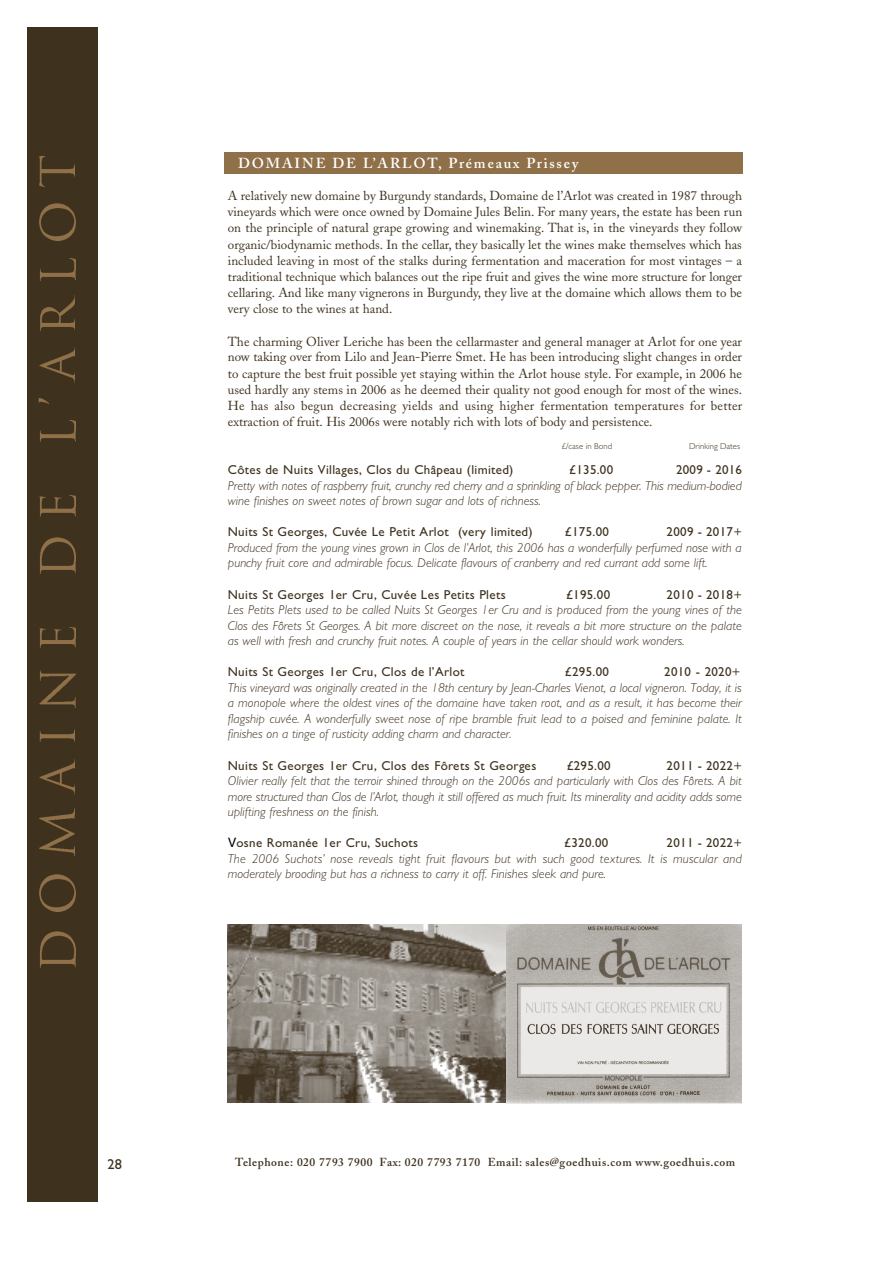
<style>
.page{position:relative;width:893px;height:1263px;background:#fff}
.page>*{position:absolute;margin:0;border:0;box-sizing:border-box;transform-origin:0 0}
.t1{font:600 14.4px "Adobe Caslon";letter-spacing:.125em;color:#fff}
.t2{font:14.4px "M Gill Sans";color:#3e311e}
.t3{font:italic 300 12.9px/15.5px "M Gill Sans";color:#3e311e}
.t4{font:12.9px/16.2px "Adobe Caslon";color:#3e311e;text-align:justify}
.t5{font:12.9px "M Gill Sans";letter-spacing:.02em;color:#3e311e}
.t6{font:600 11.55px "Adobe Caslon";letter-spacing:.05em;color:#3e311e}
.t7{font:300 8.7px "M Gill Sans";color:#3e311e}
.s1{font-family:"Helvetica";color:#000}
</style>
<div class="page">
<div style="left:225px;top:152px;width:517px;height:22px;background:#8f7048"></div>
<div style="left:27px;top:27px;width:71px;height:1174px;background:#3e311e"></div>
<img style="left:40px;top:932px;width:35px;height:35px">
<img style="left:39px;top:875px;width:36px;height:36px">
<img style="left:39px;top:809px;width:36px;height:46px">
<img style="left:39px;top:759px;width:36px;height:36px">
<img style="left:39px;top:729px;width:36px;height:12px">
<img style="left:39px;top:671px;width:36px;height:36px">
<img style="left:39px;top:627px;width:36px;height:21px">
<img style="left:40px;top:538px;width:35px;height:35px">
<img style="left:39px;top:496px;width:36px;height:20px">
<img style="left:40px;top:420px;width:35px;height:22px">
<svg style="left:39px;top:399px;width:10px;height:4px"></svg>
<img style="left:39px;top:348px;width:36px;height:35px">
<img style="left:40px;top:295px;width:35px;height:35px">
<img style="left:40px;top:258px;width:35px;height:22px">
<img style="left:39px;top:204px;width:36px;height:36px">
<img style="left:39px;top:157px;width:36px;height:29px">
<img style="left:227px;top:924px;width:279px;height:179px">
<img style="left:506px;top:924px;width:235px;height:179px">
<p class="t1" style="left:238px;top:157px;width:342px">DOMAINE DE L’ A R LO T, Prémeaux Pri s s ey</p>
<p class="t4" style="left:228px;top:189px;width:516px">A relatively new domaine by Burgundy standards, Domaine de l’Arlot was created in 1987 through vineyards which were once owned by Domaine Jules Belin. For many years, the estate has been run on the principle of natural grape growing and winemaking. That is, in the vineyards they follow organic/biodynamic methods. In the cellar, they basically let the wines make themselves which has included leaving in most of the stalks during fermentation and maceration for most vintages – a traditional technique which balances out the ripe fruit and gives the wine more structure for longer cellaring. And like many vignerons in Burgundy, they live at the domaine which allows them to be very close to the wines at hand.</p>
<p class="t4" style="left:228px;top:335px;width:516px">The charming Oliver Leriche has been the cellarmaster and general manager at Arlot for one year now taking over from Lilo and Jean-Pierre Smet. He has been introducing slight changes in order to capture the best fruit possible yet staying within the Arlot house style. For example, in 2006 he used hardly any stems in 2006 as he deemed their quality not good enough for most of the wines.<br>He has also begun decreasing yields and using higher fermentation temperatures for better extraction of fruit. His 2006s were notably rich with lots of body and persistence.</p>
<p class="t5" style="left:228px;top:464px;width:287px">Côtes de Nuits Villages, Clos du Châpeau (limited)</p>
<p class="t5" style="left:569px;top:464px;width:46px">£ 1 3 5 .0 0</p>
<p class="t5" style="left:676px;top:464px;width:67px">2009 - 2016</p>
<p class="t3" style="left:228px;top:478px;width:515px">Pretty with notes of raspberry fruit, crunchy red cherry and a sprinkling of black pepper. This medium-bodied wine finishes on sweet notes of brown sugar and lots of richness.</p>
<p class="t5" style="left:228px;top:526px;width:306px">Nuits St Georges, Cuvée Le Petit Arlot (very limited)</p>
<p class="t5" style="left:565px;top:526px;width:46px">£ 1 7 5 .0 0</p>
<p class="t5" style="left:666px;top:526px;width:77px">2009 - 2017+</p>
<p class="t3" style="left:228px;top:540px;width:515px">Produced from the young vines grown in Clos de l’Arlot, this 2006 has a wonderfully perfumed nose with a punchy fruit core and admirable focus. Delicate flavours of cranberry and red currant add some lift.</p>
<p class="t5" style="left:228px;top:588px;width:279px">Nuits St Georges 1er Cru, Cuvée Les Petits Plets</p>
<p class="t5" style="left:566px;top:588px;width:46px">£195.00</p>
<p class="t5" style="left:666px;top:588px;width:77px">2010 - 2018+</p>
<p class="t3" style="left:228px;top:603px;width:515px;text-align:justify">Les Petits Plets used to be called Nuits St Georges 1er Cru and is produced from the young vines of the Clos des Fôrets St Georges. A bit more discreet on the nose, it reveals a bit more structure on the palate as well with fresh and crunchy fruit notes. A couple of years in the cellar should work wonders.</p>
<p class="t5" style="left:228px;top:666px;width:238px">Nuits St Georges 1er Cru, Clos de l’Arlot</p>
<p class="t5" style="left:565px;top:666px;width:46px">£ 2 9 5 .0 0</p>
<p class="t5" style="left:664px;top:666px;width:78px">2010 - 2020+</p>
<p class="t3" style="left:228px;top:680px;width:515px;text-align:justify">This vineyard was originally created in the 18th century by Jean-Charles Vienot, a local vigneron. Today, it is a monopole where the oldest vines of the domaine have taken root, and as a result, it has become their flagship cuvée. A wonderfully sweet nose of ripe bramble fruit lead to a poised and feminine palate. It finishes on a tinge of rusticity adding charm and character.</p>
<p class="t5" style="left:228px;top:760px;width:310px">Nuits St Georges 1er Cru, Clos des Fôrets St Georges</p>
<p class="t5" style="left:566px;top:760px;width:45px">£295.00</p>
<p class="t5" style="left:666px;top:760px;width:77px">2011 - 2022+</p>
<p class="t3" style="left:228px;top:774px;width:515px;text-align:justify">Olivier really felt that the terroir shined through on the 2006s and particularly with Clos des Fôrets. A bit more structured than Clos de l’Arlot, though it still offered as much fruit. Its minerality and acidity adds some uplifting freshness on the finish.</p>
<p class="t5" style="left:228px;top:837px;width:192px"><span class="s1">V</span>osne Romanée 1er Cru, Suchots</p>
<p class="t5" style="left:564px;top:837px;width:46px">£ 3 2 0 .0 0</p>
<p class="t5" style="left:666px;top:837px;width:77px">2011 - 2022+</p>
<p class="t3" style="left:228px;top:851px;width:515px">The 2006 Suchots’ nose reveals tight fruit flavours but with such good textures. It is muscular and moderately brooding but has a richness to carry it off. Finishes sleek and pure.</p>
<p class="t7" style="left:561px;top:442px;width:52px">£/case in Bond</p>
<p class="t7" style="left:689px;top:442px;width:52px">Drinking Dates</p>
<p class="t2" style="left:107px;top:1157px;width:16px">28</p>
<p class="t6" style="left:235px;top:1158px;width:501px">Te l e p h o n e : 020 7793 7900 Fa x : 020 7793 7170 Email: s a l e s @ goedhuis.com www. go e d h u i s . c o m</p>
</div>
